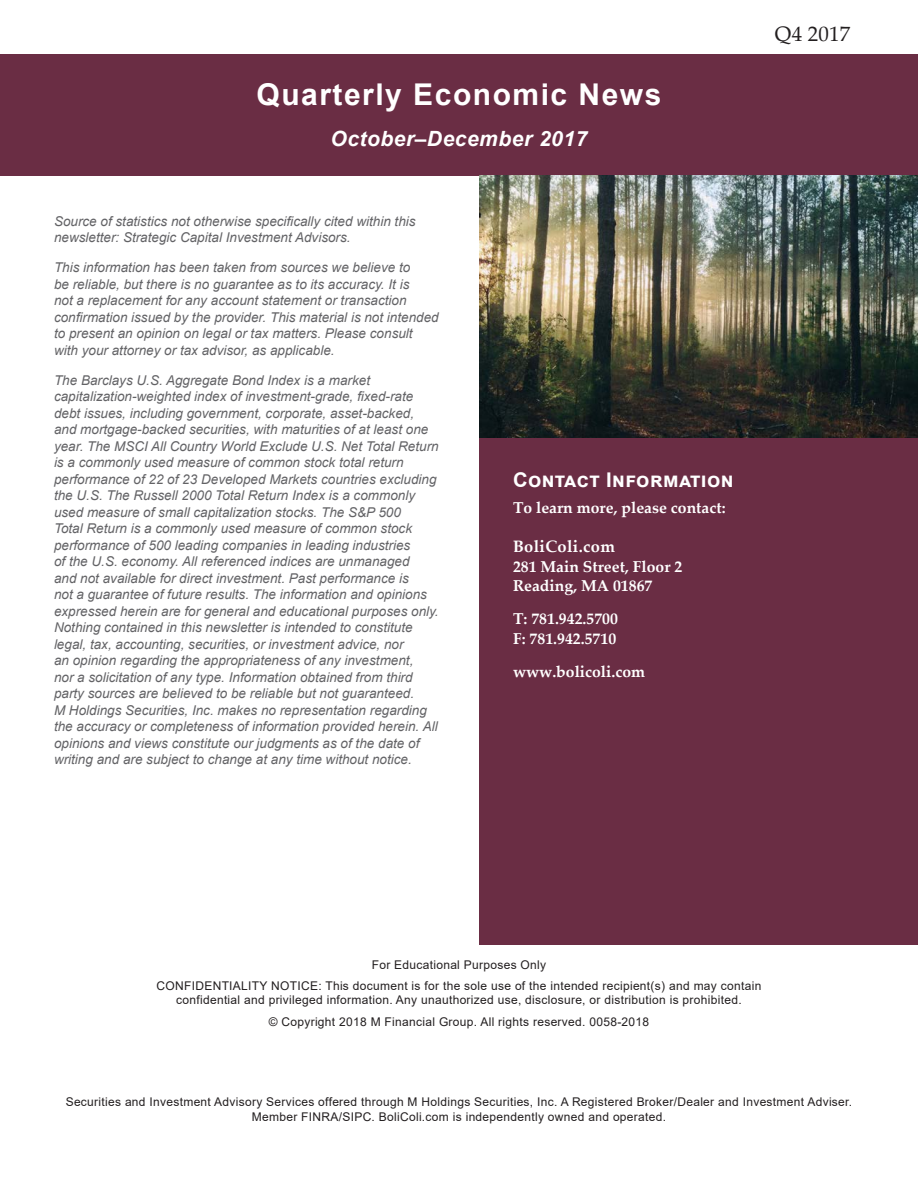
<style>
.page{position:relative;width:918px;height:1188px;background:#fff}
.page>*{position:absolute;margin:0;border:0;box-sizing:border-box;transform-origin:0 0}
.t1{font:700 30px "Arial";letter-spacing:.05em;color:#fff}
.t2{font:italic 700 21px "Arial";letter-spacing:.025em;color:#fff}
.t3{font:21px "Palatino Linotype";letter-spacing:.01em;color:#231f20}
.t4{font:700 20.25px "Arial";letter-spacing:.02em;color:#fff}
.t5{font:700 16.5px "Palatino Linotype";letter-spacing:.02em;color:#fff}
.t6{font:700 15.75px/19.5px "Palatino Linotype";color:#fff}
._2_3_2_Disclosure{font:italic 13.5px/16.5px "Arial";color:#636366}
.t7{font:12px/21.1px "Arial";letter-spacing:.025em;color:#231f20;text-align:center}
</style>
<div class="page">
<div style="left:0;top:54px;width:918px;height:122px;background:#6a2d44"></div>
<img style="left:479px;top:176px;width:439px;height:263px">
<div style="left:479px;top:439px;width:439px;height:506px;background:#6a2d44"></div>
<h1 class="t1" style="left:257px;top:74px;width:406px">Quarterly Economic News</h1>
<h2 class="t2" style="left:331px;top:125px;width:258px">October–December 2017</h2>
<p class="_2_3_2_Disclosure" style="left:54px;top:213px;width:363px">Source of statistics not otherwise specifically cited within this newsletter: Strategic Capital Investment Advisors.</p>
<p class="_2_3_2_Disclosure" style="left:54px;top:260px;width:386px">This information has been taken from sources we believe to<br>be reliable, but there is no guarantee as to its accuracy. It is<br>not a replacement for any account statement or transaction confirmation issued by the provider. This material is not intended to present an opinion on legal or tax matters. Please consult with your attorney or tax advisor, as applicable.</p>
<p class="_2_3_2_Disclosure" style="left:54px;top:372px;width:386px">The Barclays U.S. Aggregate Bond Index is a market capitalization-weighted index of investment-grade, fixed-rate debt issues, including government, corporate, asset-backed, and mortgage-backed securities, with maturities of at least one year. The MSCI All Country World Exclude U.S. Net Total Return is a commonly used measure of common stock total return performance of 22 of 23 Developed Markets countries excluding the U.S. The Russell 2000 Total Return Index is a commonly used measure of small capitalization stocks. The S&amp;P 500<br>Total Return is a commonly used measure of common stock performance of 500 leading companies in leading industries<br>of the U.S. economy. All referenced indices are unmanaged<br>and not available for direct investment. Past performance is<br>not a guarantee of future results. The information and opinions expressed herein are for general and educational purposes only.<br>Nothing contained in this newsletter is intended to constitute legal, tax, accounting, securities, or investment advice, nor<br>an opinion regarding the appropriateness of any investment,<br>nor a solicitation of any type. Information obtained from third party sources are believed to be reliable but not guaranteed.<br>M Holdings Securities, Inc. makes no representation regarding the accuracy or completeness of information provided herein. All opinions and views constitute our judgments as of the date of writing and are subject to change at any time without notice.</p>
<h3 class="t4" style="left:513px;top:466px;width:222px">Contact Information</h3>
<p class="t6" style="left:513px;top:498px;width:214px">To learn more, please contact:</p>
<p class="t5" style="left:513px;top:535px;width:104px">BoliColi.com</p>
<p class="t6" style="left:513px;top:556px;width:171px">281 Main Street, Floor 2<br>Reading, MA 01867</p>
<p class="t6" style="left:513px;top:608px;width:107px">T: 781.942.5700<br>F: 781.942.5710</p>
<p class="t6" style="left:513px;top:661px;width:134px">www.bolicoli.com</p>
<h2 class="t3" style="left:775px;top:19px;width:77px">Q4 2017</h2>
<p class="t7" style="left:157px;top:954px;width:606px">For Educational Purposes Only<br>CONFIDENTIALITY NOTICE: This document is for the sole use of the intended recipient(s) and may contain</p>
<p class="t7" style="left:176px;top:990px;width:567px">confidential and privileged information. Any unauthorized use, disclosure, or distribution is prohibited. © Copyright 2018 M Financial Group. All rights reserved. 0058-2018</p>
<p class="t7" style="left:66px;top:1095px;width:788px;line-height:14.4px">Securities and Investment Advisory Services offered through M Holdings Securities, Inc. A Registered Broker/Dealer and Investment Adviser.<br>Member FINRA/SIPC. BoliColi.com is independently owned and operated.</p>
</div>
